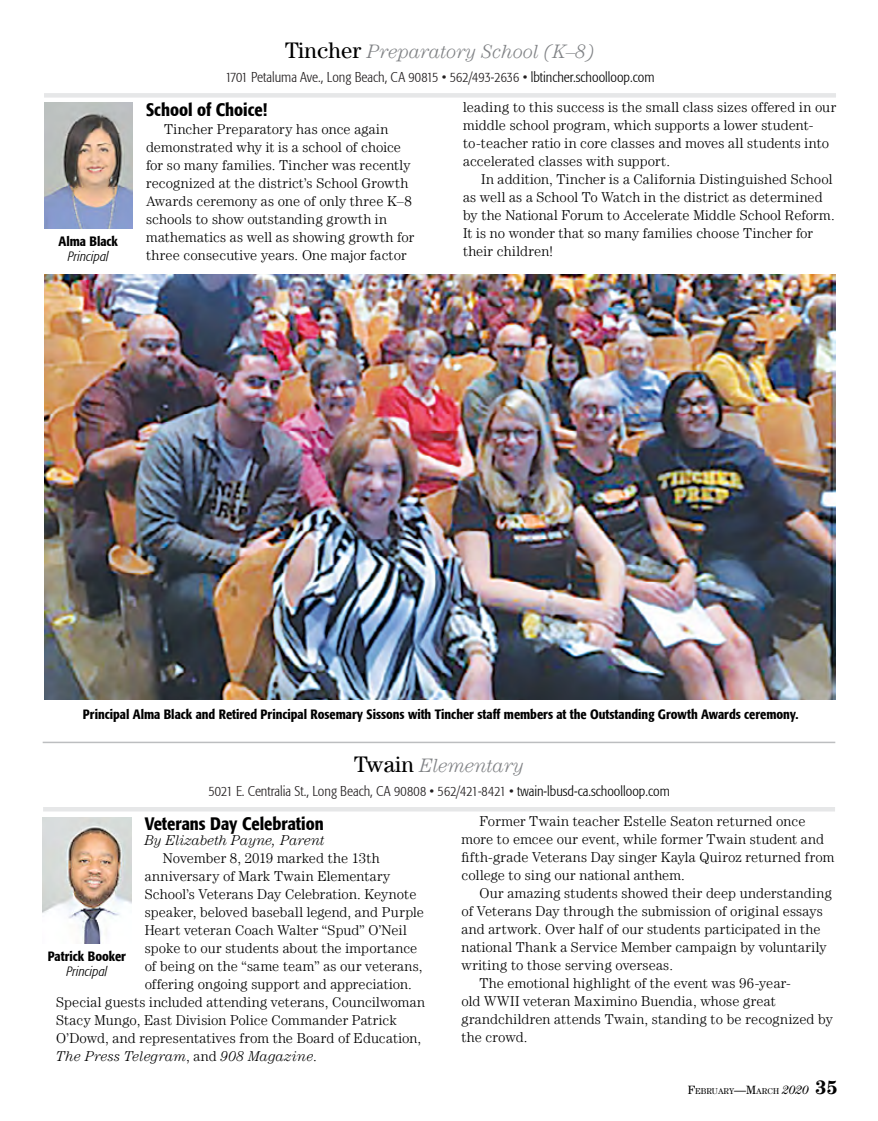
<style>
.page{position:relative;width:878px;height:1121px;background:#fff}
.page>*{position:absolute;margin:0;border:0;box-sizing:border-box;transform-origin:0 0}
.t1{font:italic 300 19.5px "Century LT";letter-spacing:-.005em;color:#808285}
.t2{font:500 condensed 18px "Formata";color:#000}
.t3{font:300 14.25px/18px "Century LT";letter-spacing:.01em;color:#000}
.t4{font:300 condensed 14.25px "Formata";color:#231f20}
.t5{font:italic 300 14.25px "Century LT";color:#000}
.t6{font:500 condensed 13.5px "Formata";color:#000}
.t7{font:italic 300 condensed 13.5px "Formata";letter-spacing:.005em;color:#000}
.t8{font:8.4px "Century LT";color:#000}
.s1{font-weight:400;font-style:normal;font-size:22.5px;color:#000}
.s2{color:#000}
.s3{font-style:normal}
.s4{font-size:12px}
.s5{font-style:italic;font-size:12px}
.s6{font-weight:700;font-size:19.5px}
</style>
<div class="page">
<div style="left:44px;top:93px;width:792px;height:5px;background:#e6e7e8"></div>
<img style="left:44px;top:103px;width:88px;height:126px">
<img style="left:44px;top:275px;width:791px;height:425px">
<hr style="left:43px;top:807px;width:792px;height:4px;background:#e6e7e8">
<img style="left:43px;top:817px;width:88px;height:126px">
<hr style="left:43px;top:741px;width:792px;height:2px;background:#bcbec0">
<p class="t6" style="left:58px;top:233px;width:61px">Alma Black</p>
<p class="t7" style="left:68px;top:248px;width:42px">Principal</p>
<h1 class="t1" style="left:285px;top:41px;width:311px"><span class="s1">Tincher</span> Preparatory School (K–8)</h1>
<p class="t4" style="left:225px;top:69px;width:430px">1701 Petaluma Ave., Long Beach, CA 90815 • 562/493-2636 • <span class="s2">lbtincher.schoolloop.com</span></p>
<p class="t2" style="left:146px;top:99px;width:123px">School of Choice!</p>
<p class="t3" style="left:146px;top:120px;width:270px;text-indent:18px">Tincher Preparatory has once again demonstrated why it is a school of choice for so many families. Tincher was recently recognized at the district’s School Growth Awards ceremony as one of only three K–8 schools to show outstanding growth in mathematics as well as showing growth for three consecutive years. One major factor</p>
<p class="t3" style="left:463px;top:98px;width:375px">leading to this success is the small class sizes offered in our middle school program, which supports a lower student&shy;to-teacher ratio in core classes and moves all students into accelerated classes with support.</p>
<p class="t3" style="left:463px;top:170px;width:373px;text-indent:18px">In addition, Tincher is a California Distinguished School as well as a School To Watch in the district as determined by the National Forum to Accelerate Middle School Reform.<br>It is no wonder that so many families choose Tincher for their children!</p>
<p class="t6" style="left:83px;top:705px;width:717px">Principal Alma Black and Retired Principal Rosemary Sissons with Tincher staff members at the Outstanding Growth Awards ceremony.</p>
<h1 class="t1" style="left:354px;top:754px;width:171px"><span class="s1">Twain</span> Elementary</h1>
<p class="t4" style="left:208px;top:783px;width:463px">5021 E. Centralia St., Long Beach, CA 90808 • 562/421-8421 • <span class="s2">twain-lbusd-ca.schoolloop.com</span></p>
<p class="t2" style="left:145px;top:813px;width:180px">Veterans Day Celebration</p>
<p class="t5" style="left:145px;top:832px;width:181px">By Elizabeth Payne, Parent</p>
<p class="t3" style="left:163px;top:849px;width:218px">November 8, 2019 marked the 13th</p>
<p class="t3" style="left:145px;top:867px;width:247px">anniversary of Mark Twain Elementary</p>
<p class="t3" style="left:145px;top:885px;width:273px">School’s Veterans Day Celebration. Keynote</p>
<p class="t3" style="left:145px;top:903px;width:281px">speaker, beloved baseball legend, and Purple</p>
<p class="t3" style="left:145px;top:921px;width:263px">Heart veteran Coach Walter “Spud” O’Neil</p>
<p class="t3" style="left:145px;top:939px;width:274px">spoke to our students about the importance</p>
<p class="t3" style="left:145px;top:957px;width:279px">of being on the “same team” as our veterans,</p>
<p class="t3" style="left:145px;top:975px;width:269px">offering ongoing support and appreciation.</p>
<p class="t3" style="left:56px;top:993px;width:370px">Special guests included attending veterans, Councilwoman</p>
<p class="t3" style="left:56px;top:1011px;width:342px">Stacy Mungo, East Division Police Commander Patrick</p>
<p class="t3" style="left:56px;top:1029px;width:366px">O’Dowd, and representatives from the Board of Education,</p>
<p class="t5" style="left:56px;top:1048px;width:262px">The Press Telegram<span class="s3">, and</span> 908 Magazine<span class="s3">.</span></p>
<p class="t6" style="left:48px;top:948px;width:80px">Patrick Booker</p>
<p class="t7" style="left:66px;top:963px;width:42px">Principal</p>
<p class="t3" style="left:461px;top:812px;width:374px;text-indent:18px">Former Twain teacher Estelle Seaton returned once more to emcee our event, while former Twain student and fifth-grade Veterans Day singer Kayla Quiroz returned from college to sing our national anthem.</p>
<p class="t3" style="left:479px;top:884px;width:354px">Our amazing students showed their deep understanding</p>
<p class="t3" style="left:461px;top:902px;width:363px">of Veterans Day through the submission of original essays</p>
<p class="t3" style="left:461px;top:920px;width:360px">and artwork. Over half of our students participated in the</p>
<p class="t3" style="left:461px;top:938px;width:367px">national Thank a Service Member campaign by voluntarily</p>
<p class="t3" style="left:461px;top:956px;width:213px">writing to those serving overseas.</p>
<p class="t3" style="left:479px;top:974px;width:313px">The emotional highlight of the event was 96-year-</p>
<p class="t3" style="left:461px;top:992px;width:316px">old WWII veteran Maximino Buendia, whose great</p>
<p class="t3" style="left:461px;top:1010px;width:373px">grandchildren attends Twain, standing to be recognized by</p>
<p class="t3" style="left:461px;top:1028px;width:67px">the crowd.</p>
<p class="t8" style="left:687px;top:1086px;width:152px"><span class="s4">F</span>EBRUARY<span class="s4">—M</span>ARCH <span class="s5">2020</span> <span class="s6">35</span></p>
</div>
